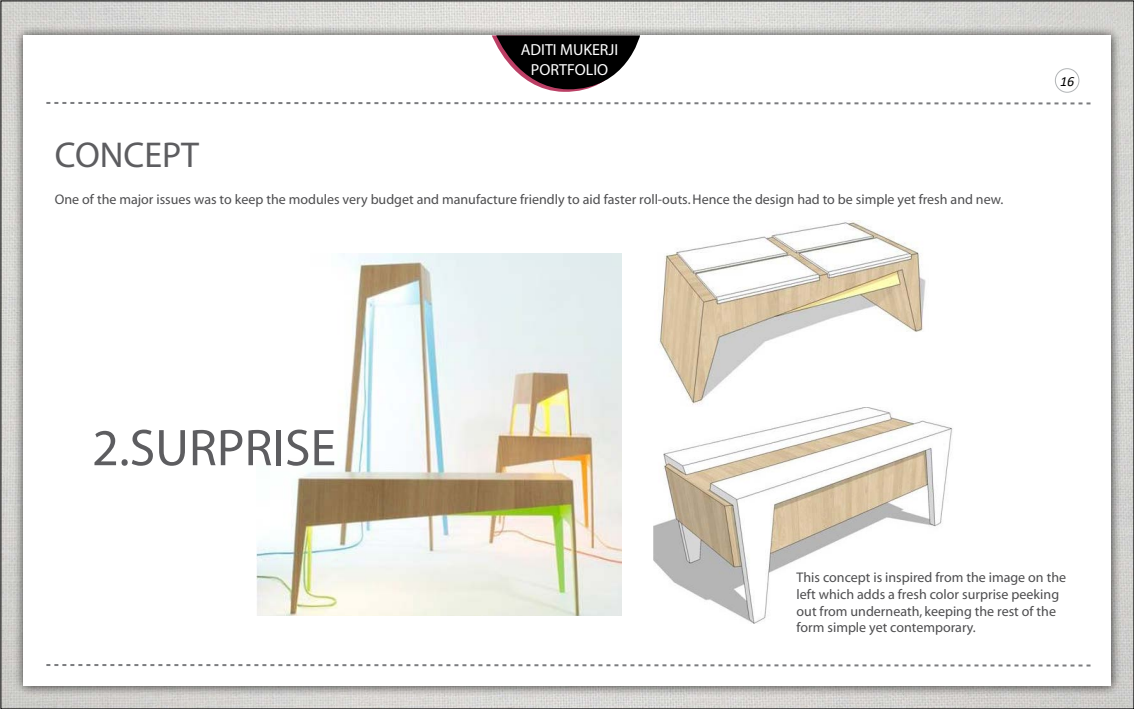
<style>
.page{position:relative;width:1134px;height:709px;background:#fff}
.page>*{position:absolute;margin:0;border:0;box-sizing:border-box;transform-origin:0 0}
.t1{font:52px "Myriad Pro";color:#5d5d60}
.t2{font:36px "Myriad Pro";color:#5d5d60}
.t3{font:16px/19.2px "Myriad";color:#fff;text-align:center}
.t4{font:14px/16.8px "Myriad";color:#4d4d4f}
.t5{font:italic 14px "Calibri";color:#000}
</style>
<div class="page">
<img style="left:2px;top:2px;width:1130px;height:705px">
<div style="left:13px;top:25px;width:1109px;height:672px;background:#000;opacity:.75"></div>
<div style="left:24px;top:35px;width:1087px;height:651px;background:#fff"></div>
<svg style="left:46px;top:102px;width:1045px;height:3px"></svg>
<svg style="left:46px;top:664px;width:1045px;height:3px"></svg>
<svg style="left:492px;top:35px;width:148px;height:57px"></svg>
<div style="left:1055px;top:68px;width:24px;height:25px;border:1px solid #b1b4b6;border-radius:50%"></div>
<img style="left:653px;top:407px;width:300px;height:216px">
<img style="left:256px;top:253px;width:365px;height:362px">
<img style="left:658px;top:220px;width:268px;height:185px">
<p class="t3" style="left:521px;top:41px;width:99px">ADITI MUKERJI<br>PORTFOLIO</p>
<h2 class="t2" style="left:55px;top:133px;width:146px">CONCEPT</h2>
<p class="t4" style="left:55px;top:191px;width:950px">One of the major issues was to keep the modules very budget and manufacture friendly to aid faster roll-outs. Hence the design had to be simple yet fresh and new.</p>
<p class="t5" style="left:1060px;top:71px;width:16px">16</p>
<h1 class="t1" style="left:92px;top:415px;width:245px">2.SURPRISE</h1>
<p class="t4" style="left:797px;top:569px;width:271px">This concept is inspired from the image on the left which adds a fresh color surprise peeking out from underneath, keeping the rest of the form simple yet contemporary.</p>
</div>
